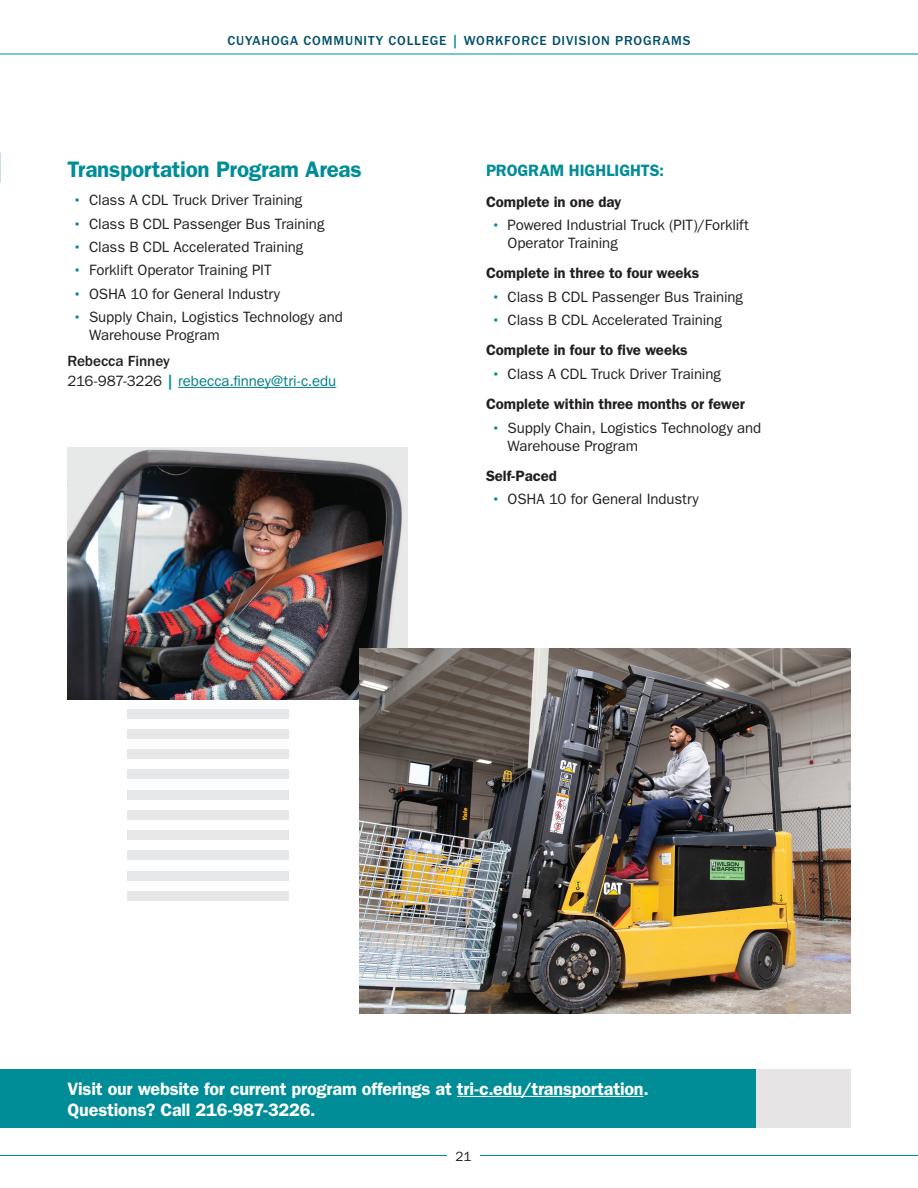
<style>
.page{position:relative;width:918px;height:1188px;background:#fff}
.page>*{position:absolute;margin:0;border:0;box-sizing:border-box;transform-origin:0 0}
.Section_Secondary_Titles_H1{font:600 22.5px "ITC Franklin Gothic Std";letter-spacing:-.01em;color:#008d97}
.Program_Info_Line_P{font:600 18px "ITC Franklin Gothic Std";letter-spacing:-.01em;color:#fff}
.Program_Subtitles_H2{font:600 16.5px "ITC Franklin Gothic Std";letter-spacing:-.005em;color:#008d97}
.Contact_Name_P{font:500 15.3px "ITC Franklin Gothic Std";letter-spacing:-.01em;color:#231f20}
.t1{font:15px/18px "ITC Franklin Gothic Std";letter-spacing:-.005em;color:#231f20}
.Program_Subtitles_H3{font:600 15px "ITC Franklin Gothic Std";letter-spacing:-.005em;color:#231f20}
.Contact_Phone_and_Email{font:15px "ITC Franklin Gothic Std";letter-spacing:-.005em;color:#007e87}
.Intro_Para{font:500 13.5px "ITC Franklin Gothic Std";letter-spacing:.06em;color:#014f6e}
.t2{font:13.5px "ITC Franklin Gothic Std";color:#231f20}
.s1{color:#008d97}
.s2{font-weight:500;color:#008d97}
.s3{color:#231f20}
</style>
<div class="page">
<hr style="left:0;top:1155px;width:918px;height:1px;background:#008d97">
<div style="left:447px;top:1142px;width:33px;height:27px;background:#fff"></div>
<hr style="left:0;top:54px;width:918px;height:1px;background:#008d97">
<div style="left:127px;top:709px;width:162px;height:9px;background:#e6e7e9"></div>
<div style="left:127px;top:729px;width:162px;height:10px;background:#e6e7e9"></div>
<div style="left:127px;top:749px;width:162px;height:10px;background:#e6e7e9"></div>
<div style="left:127px;top:830px;width:162px;height:10px;background:#e6e7e9"></div>
<div style="left:127px;top:770px;width:162px;height:9px;background:#e6e7e9"></div>
<div style="left:127px;top:850px;width:162px;height:10px;background:#e6e7e9"></div>
<div style="left:127px;top:790px;width:162px;height:9px;background:#e6e7e9"></div>
<div style="left:127px;top:871px;width:162px;height:9px;background:#e6e7e9"></div>
<div style="left:127px;top:810px;width:162px;height:10px;background:#e6e7e9"></div>
<div style="left:127px;top:891px;width:162px;height:10px;background:#e6e7e9"></div>
<hr style="left:178px;top:387px;width:158px;height:1px;background:#007e87">
<img style="left:68px;top:448px;width:339px;height:251px">
<img style="left:359px;top:648px;width:491px;height:365px">
<div style="left:594px;top:1070px;width:256px;height:58px;background:#e7e4e5"></div>
<div style="left:0;top:1070px;width:756px;height:58px;background:#008d97"></div>
<hr style="left:457px;top:1096px;width:186px;height:1px;background:#fff">
<p class="Intro_Para" style="left:227px;top:33px;width:465px">CUYAHOGA COMMUNITY COLLEGE <span class="s1">|</span> WORKFORCE DIVISION PROGRAMS</p>
<h1 class="Section_Secondary_Titles_H1" style="left:68px;top:156px;width:296px">Transportation Program Areas</h1>
<p class="t1" style="left:73px;top:191px;width:231px"><span class="s2">•</span> Class A CDL Truck Driver Training</p>
<p class="t1" style="left:73px;top:215px;width:253px"><span class="s2">•</span> Class B CDL Passenger Bus Training</p>
<p class="t1" style="left:73px;top:238px;width:232px"><span class="s2">•</span> Class B CDL Accelerated Training</p>
<p class="t1" style="left:73px;top:261px;width:200px"><span class="s2">•</span> Forklift Operator Training PIT</p>
<p class="t1" style="left:73px;top:285px;width:209px"><span class="s2">•</span> OSHA 10 for General Industry</p>
<p class="t1" style="left:89px;top:308px;width:255px;text-indent:-16px"><span class="s2">•</span> Supply Chain, Logistics Technology and<br>Warehouse Program</p>
<p class="Contact_Name_P" style="left:68px;top:353px;width:104px">Rebecca Finney</p>
<p class="Contact_Phone_and_Email" style="left:68px;top:372px;width:270px"><span class="s3">216-987-3226</span> <span class="s2">|</span> rebecca.finney@tri-c.edu</p>
<h2 class="Program_Subtitles_H2" style="left:486px;top:161px;width:180px">PROGRAM HIGHLIGHTS:</h2>
<h3 class="Program_Subtitles_H3" style="left:486px;top:193px;width:137px">Complete in one day</h3>
<p class="t1" style="left:508px;top:216px;width:243px;text-indent:-16px"><span class="s2">•</span> Powered Industrial Truck (PIT)/Forklift<br>Operator Training</p>
<h3 class="Program_Subtitles_H3" style="left:486px;top:264px;width:215px">Complete in three to four weeks</h3>
<p class="t1" style="left:491px;top:288px;width:253px"><span class="s2">•</span> Class B CDL Passenger Bus Training</p>
<p class="t1" style="left:491px;top:311px;width:232px"><span class="s2">•</span> Class B CDL Accelerated Training</p>
<h3 class="Program_Subtitles_H3" style="left:486px;top:341px;width:203px">Complete in four to five weeks</h3>
<p class="t1" style="left:491px;top:365px;width:231px"><span class="s2">•</span> Class A CDL Truck Driver Training</p>
<h3 class="Program_Subtitles_H3" style="left:486px;top:395px;width:260px">Complete within three months or fewer</h3>
<p class="t1" style="left:508px;top:419px;width:255px;text-indent:-16px"><span class="s2">•</span> Supply Chain, Logistics Technology and<br>Warehouse Program</p>
<h3 class="Program_Subtitles_H3" style="left:486px;top:467px;width:72px">Self-Paced</h3>
<p class="t1" style="left:491px;top:490px;width:209px"><span class="s2">•</span> OSHA 10 for General Industry</p>
<p class="Program_Info_Line_P" style="left:68px;top:1078px;width:583px">Visit our website for current program offerings at tri-c.edu/transportation.</p>
<p class="Program_Info_Line_P" style="left:68px;top:1099px;width:250px">Questions? Call 216-987-3226.</p>
<p class="t2" style="left:456px;top:1148px;width:17px">21</p>
</div>
